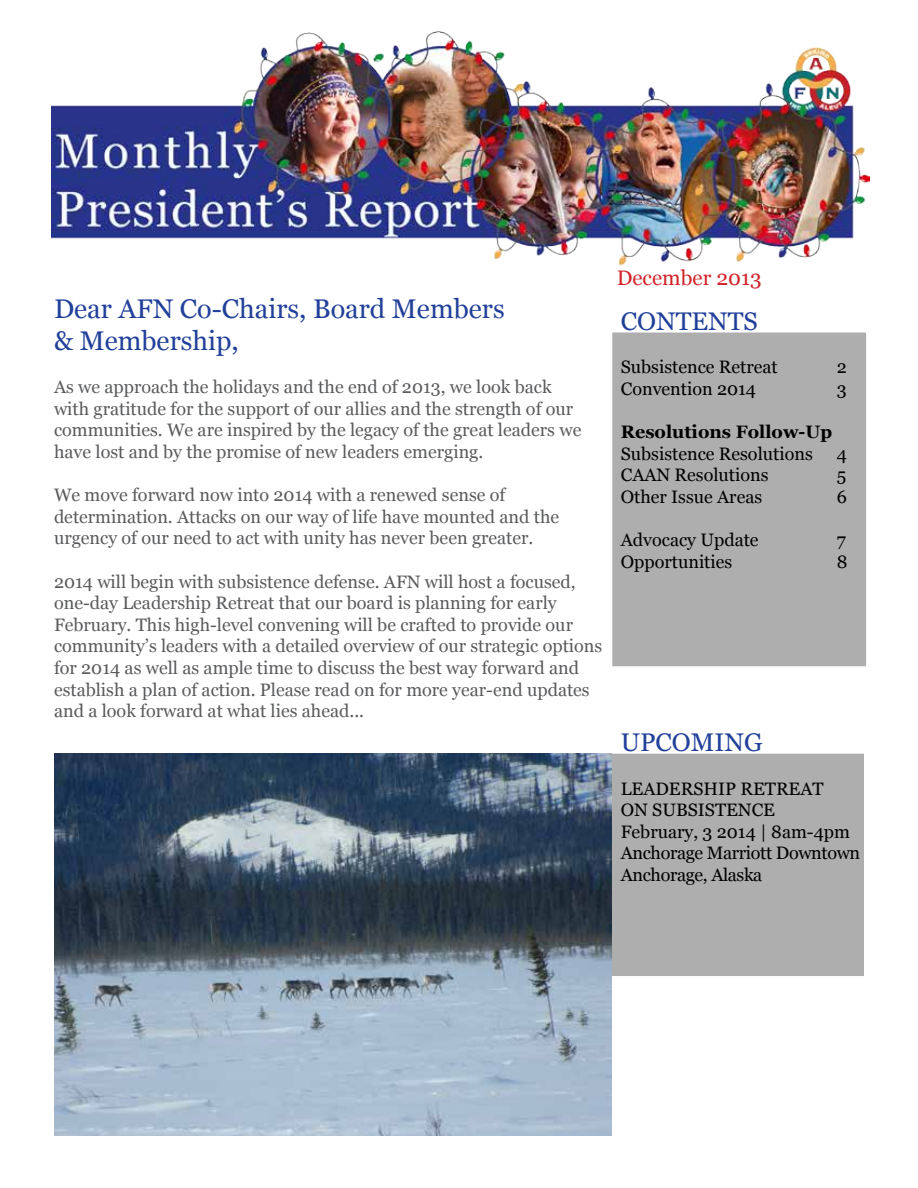
<style>
.page{position:relative;width:918px;height:1188px;background:#fff}
.page>*{position:absolute;margin:0;border:0;box-sizing:border-box;transform-origin:0 0}
.t1{font:27px/32.4px "Georgia";color:#21409a}
.t2{font:25.5px "Georgia";color:#21409a}
.t3{font:21px "Georgia";color:#d2232a}
.t4{font:18px/21.6px "Georgia";color:#5a5b5d}
.t5{font:18px/21.6px "Georgia";color:#000}
.t6{font:700 18px "Georgia";color:#000}
</style>
<div class="page">
<div style="left:611px;top:754px;width:252px;height:221px;background:#aeaeae"></div>
<div style="left:613px;top:333px;width:252px;height:333px;background:#aeaeae"></div>
<img style="left:52px;top:31px;width:818px;height:235px">
<img style="left:54px;top:754px;width:557px;height:381px">
<h1 class="t1" style="left:54px;top:292px;width:452px">Dear AFN Co-Chairs, Board Members &amp; Membership,</h1>
<p class="t4" style="left:54px;top:376px;width:529px">As we approach the holidays and the end of 2013, we look back with gratitude for the support of our allies and the strength of our communities. We are inspired by the legacy of the great leaders we have lost and by the promise of new leaders emerging.</p>
<p class="t4" style="left:54px;top:484px;width:507px">We move forward now into 2014 with a renewed sense of determination. Attacks on our way of life have mounted and the urgency of our need to act with unity has never been greater.</p>
<p class="t4" style="left:54px;top:570px;width:550px">2014 will begin with subsistence defense. AFN will host a focused, one-day Leadership Retreat that our board is planning for early February. This high-level convening will be crafted to provide our community’s leaders with a detailed overview of our strategic options for 2014 as well as ample time to discuss the best way forward and establish a plan of action. Please read on for more year-end updates and a look forward at what lies ahead...</p>
<p class="t3" style="left:617px;top:266px;width:146px">December 2013</p>
<h2 class="t2" style="left:621px;top:307px;width:138px">CONTENTS</h2>
<p class="t5" style="left:621px;top:356px;width:158px">Subsistence Retreat</p>
<p class="t5" style="left:837px;top:356px;width:12px">2</p>
<p class="t5" style="left:621px;top:378px;width:137px">Convention 2014</p>
<p class="t5" style="left:837px;top:378px;width:11px">3</p>
<p class="t6" style="left:621px;top:422px;width:213px">Resolutions Follow-Up</p>
<p class="t5" style="left:621px;top:443px;width:194px">Subsistence Resolutions</p>
<p class="t5" style="left:837px;top:443px;width:12px">4</p>
<p class="t5" style="left:621px;top:464px;width:149px">CAAN Resolutions</p>
<p class="t5" style="left:837px;top:464px;width:11px">5</p>
<p class="t5" style="left:621px;top:486px;width:143px">Other Issue Areas</p>
<p class="t5" style="left:837px;top:486px;width:12px">6</p>
<p class="t5" style="left:621px;top:529px;width:139px">Advocacy Update</p>
<p class="t5" style="left:837px;top:529px;width:11px">7</p>
<p class="t5" style="left:621px;top:551px;width:113px">Opportunities</p>
<p class="t5" style="left:837px;top:551px;width:12px">8</p>
<h2 class="t2" style="left:621px;top:728px;width:143px">UPCOMING</h2>
<p class="t5" style="left:621px;top:777px;width:241px">LEADERSHIP RETREAT<br>ON SUBSISTENCE<br>February, 3 2014 | 8am-4pm<br>Anchorage Marriott Downtown<br>Anchorage, Alaska</p>
</div>
